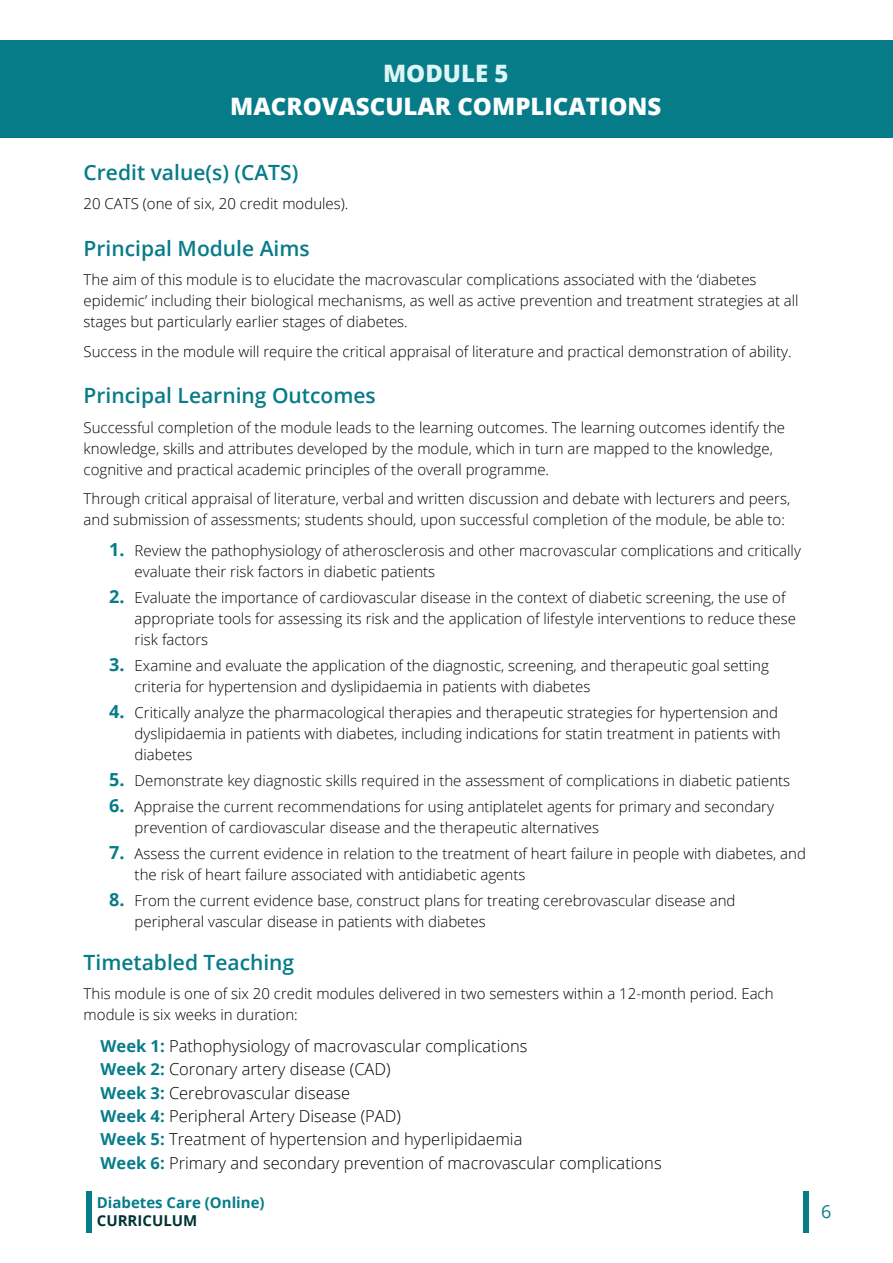
<style>
.page{position:relative;width:893px;height:1263px;background:#fff}
.page>*{position:absolute;margin:0;border:0;box-sizing:border-box;transform-origin:0 0}
.t1{font:800 24px "Open Sans";color:#fff}
.t2{font:800 24px "Open Sans";color:#def5f5}
.t3{font:600 21px "Open Sans";color:#067c89}
.t4{font:18px "Open Sans";color:#067c89}
.t5{font:300 16.5px/23.4px "Open Sans";color:#000}
.t6{font:300 15px/21px "Open Sans";color:#000}
.t7{font:700 15px "Open Sans";color:#067c89}
.t8{font:700 15px "Open Sans";color:#033}
.s1{font-weight:700;font-size:18px;color:#067c89}
.s2{font-weight:700;color:#067c89}
</style>
<div class="page">
<div style="left:86px;top:1191px;width:5px;height:42px;background:#067c89"></div>
<div style="left:804px;top:1191px;width:5px;height:42px;background:#067c89"></div>
<div style="left:0;top:40px;width:893px;height:98px;background:#067c89"></div>
<h1 class="t2" style="left:383px;top:55px;width:127px">MODULE 5</h1>
<h1 class="t1" style="left:230px;top:88px;width:433px">MACROVASCULAR COMPLICATIONS</h1>
<h2 class="t3" style="left:84px;top:158px;width:216px">Credit value(s) (CATS)</h2>
<p class="t6" style="left:84px;top:193px;width:266px">20 CATS (one of six, 20 credit modules).</p>
<h2 class="t3" style="left:84px;top:234px;width:228px">Principal Module Aims</h2>
<p class="t6" style="left:84px;top:269px;width:717px">The aim of this module is to elucidate the macrovascular complications associated with the ‘diabetes epidemic’ including their biological mechanisms, as well as active prevention and treatment strategies at all stages but particularly earlier stages of diabetes.</p>
<p class="t6" style="left:84px;top:340px;width:709px">Success in the module will require the critical appraisal of literature and practical demonstration of ability.</p>
<h2 class="t3" style="left:84px;top:381px;width:294px">Principal Learning Outcomes</h2>
<p class="t6" style="left:84px;top:416px;width:703px">Successful completion of the module leads to the learning outcomes. The learning outcomes identify the knowledge, skills and attributes developed by the module, which in turn are mapped to the knowledge, cognitive and practical academic principles of the overall programme.</p>
<p class="t6" style="left:84px;top:488px;width:708px">Through critical appraisal of literature, verbal and written discussion and debate with lecturers and peers, and submission of assessments; students should, upon successful completion of the module, be able to:</p>
<p class="t6" style="left:135px;top:539px;width:668px;text-indent:-26px"><span class="s1">1.</span> Review the pathophysiology of atherosclerosis and other macrovascular complications and critically evaluate their risk factors in diabetic patients</p>
<p class="t6" style="left:135px;top:586px;width:663px;text-indent:-26px"><span class="s1">2.</span> Evaluate the importance of cardiovascular disease in the context of diabetic screening, the use of appropriate tools for assessing its risk and the application of lifestyle interventions to reduce these risk factors</p>
<p class="t6" style="left:135px;top:654px;width:636px;text-indent:-26px"><span class="s1">3.</span> Examine and evaluate the application of the diagnostic, screening, and therapeutic goal setting criteria for hypertension and dyslipidaemia in patients with diabetes</p>
<p class="t6" style="left:135px;top:702px;width:647px;text-indent:-26px"><span class="s1">4.</span> Critically analyze the pharmacological therapies and therapeutic strategies for hypertension and dyslipidaemia in patients with diabetes, including indications for statin treatment in patients with diabetes</p>
<p class="t6" style="left:109px;top:770px;width:683px"><span class="s1">5.</span> Demonstrate key diagnostic skills required in the assessment of complications in diabetic patients</p>
<p class="t6" style="left:135px;top:796px;width:641px;text-indent:-26px"><span class="s1">6.</span> Appraise the current recommendations for using antiplatelet agents for primary and secondary prevention of cardiovascular disease and the therapeutic alternatives</p>
<p class="t6" style="left:135px;top:843px;width:673px;text-indent:-26px"><span class="s1">7.</span> Assess the current evidence in relation to the treatment of heart failure in people with diabetes, and the risk of heart failure associated with antidiabetic agents</p>
<p class="t6" style="left:135px;top:890px;width:602px;text-indent:-26px"><span class="s1">8.</span> From the current evidence base, construct plans for treating cerebrovascular disease and peripheral vascular disease in patients with diabetes</p>
<h2 class="t3" style="left:84px;top:947px;width:212px">Timetabled Teaching</h2>
<p class="t6" style="left:84px;top:983px;width:691px">This module is one of six 20 credit modules delivered in two semesters within a 12-month period. Each module is six weeks in duration:</p>
<p class="t5" style="left:101px;top:1034px;width:563px"><span class="s2">Week 1:</span> Pathophysiology of macrovascular complications<br><span class="s2">Week 2:</span> Coronary artery disease (CAD)<br><span class="s2">Week 3:</span> Cerebrovascular disease<br><span class="s2">Week 4:</span> Peripheral Artery Disease (PAD)<br><span class="s2">Week 5:</span> Treatment of hypertension and hyperlipidaemia<br><span class="s2">Week 6:</span> Primary and secondary prevention of macrovascular complications</p>
<p class="t7" style="left:97px;top:1191px;width:169px">Diabetes Care (Online)</p>
<p class="t8" style="left:97px;top:1209px;width:102px">CURRICULUM</p>
<p class="t4" style="left:821px;top:1199px;width:12px">6</p>
</div>
